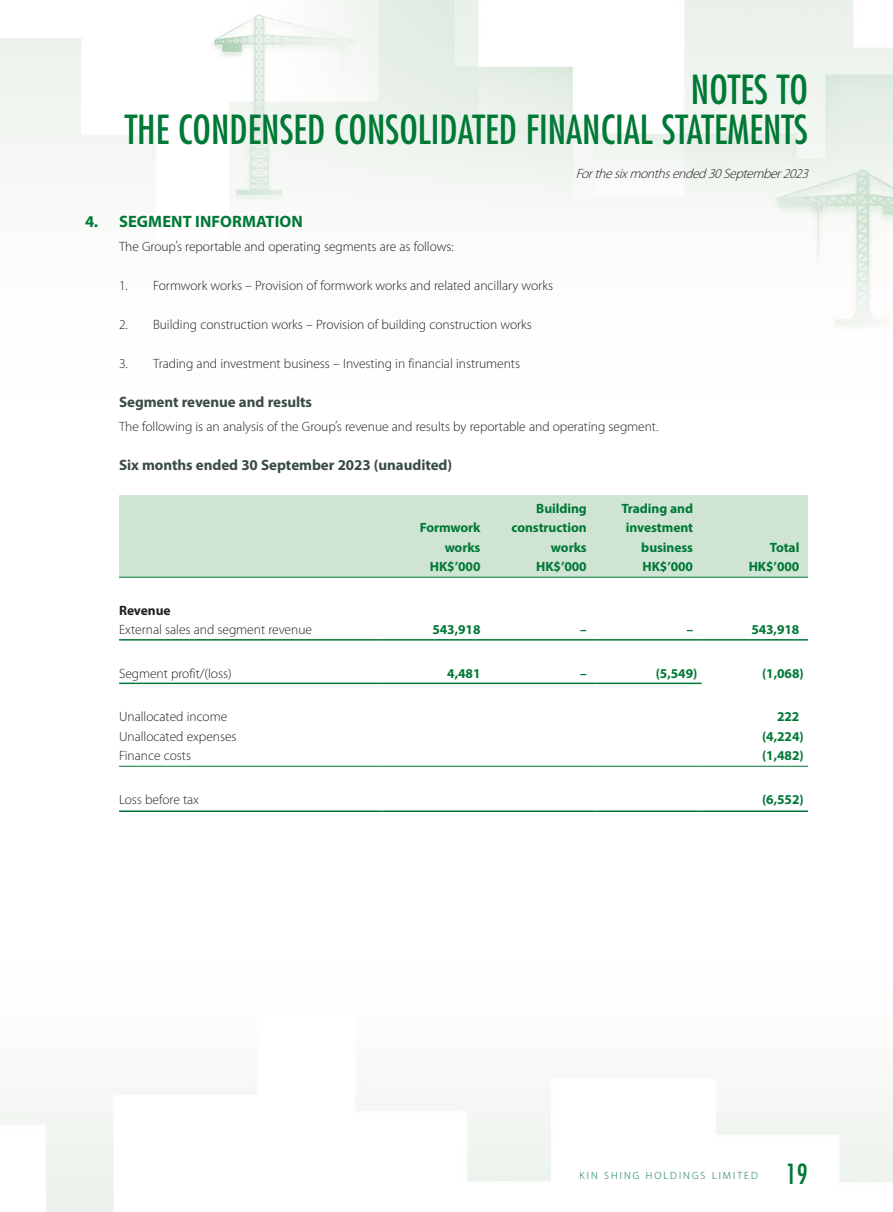
<style>
.page{position:relative;width:893px;height:1212px;background:#fff}
.page>*{position:absolute;margin:0;border:0;box-sizing:border-box;transform-origin:0 0}
.t1{font:condensed 39px/39px "Futura Std";color:#007836;text-align:right}
.t2{font:condensed 27px "Futura Std";color:#007836}
.Heading_1{font:700 16.5px "Myriad Pro";letter-spacing:.005em;color:#007836}
.Heading_2{font:700 15px "Myriad Pro";letter-spacing:-.005em;color:#3a4b45}
.Body_Text{font:300 13.5px "Myriad Pro";letter-spacing:-.005em;color:#231f20}
.Body_Text-2{font:700 13.5px "Myriad Pro";letter-spacing:-.005em;color:#007836}
.t3{font:italic 300 13.5px "Myriad Pro";color:#231f20}
.Body_Text-3{font:700 13.5px "Myriad Pro";letter-spacing:-.005em;color:#231f20}
.t4{font:300 10.5px "Myriad Pro";letter-spacing:.19em;color:#007836}
</style>
<div class="page">
<img style="left:0;top:0;width:893px;height:1212px">
<div style="left:119px;top:495px;width:689px;height:78px;background:#d0e4d4"></div>
<svg style="left:119px;top:573px;width:689px;height:4px;background:#c1dcc9"></svg>
<hr style="left:119px;top:577px;width:264px;height:1px;background:#007836">
<hr style="left:383px;top:577px;width:106px;height:1px;background:#007836">
<hr style="left:489px;top:577px;width:106px;height:1px;background:#007836">
<hr style="left:595px;top:577px;width:107px;height:1px;background:#007836">
<hr style="left:702px;top:577px;width:106px;height:1px;background:#007836">
<hr style="left:119px;top:639px;width:264px;height:1px;background:#007836">
<hr style="left:383px;top:639px;width:106px;height:1px;background:#007836">
<hr style="left:489px;top:639px;width:106px;height:1px;background:#007836">
<hr style="left:595px;top:639px;width:107px;height:1px;background:#007836">
<hr style="left:702px;top:639px;width:106px;height:1px;background:#007836">
<hr style="left:119px;top:682px;width:264px;height:2px;background:#007836">
<hr style="left:383px;top:682px;width:106px;height:2px;background:#007836">
<hr style="left:489px;top:682px;width:106px;height:2px;background:#007836">
<hr style="left:595px;top:682px;width:107px;height:2px;background:#007836">
<hr style="left:119px;top:766px;width:264px;height:1px;background:#007836">
<hr style="left:383px;top:766px;width:106px;height:1px;background:#007836">
<hr style="left:489px;top:766px;width:106px;height:1px;background:#007836">
<hr style="left:595px;top:766px;width:107px;height:1px;background:#007836">
<hr style="left:702px;top:766px;width:106px;height:1px;background:#007836">
<hr style="left:119px;top:810px;width:264px;height:2px;background:#007836">
<hr style="left:383px;top:810px;width:106px;height:2px;background:#007836">
<hr style="left:489px;top:810px;width:106px;height:2px;background:#007836">
<hr style="left:595px;top:810px;width:107px;height:2px;background:#007836">
<hr style="left:702px;top:810px;width:106px;height:2px;background:#007836">
<h1 class="t1" style="left:125px;top:70px;width:685px">NOTES TO<br>THE CONDENSED CONSOLIDATED FINANCIAL STATEMENTS</h1>
<p class="t3" style="left:576px;top:166px;width:238px">Forthesixmonthsended30September2023</p>
<p class="Heading_1" style="left:85px;top:211px;width:219px">4. SEGMENT INFORMATION</p>
<p class="Body_Text" style="left:119px;top:238px;width:336px">The Group’s reportable and operating segments are as follows:</p>
<p class="Body_Text" style="left:119px;top:277px;width:435px">1. Formwork works – Provision of formwork works and related ancillary works</p>
<p class="Body_Text" style="left:119px;top:316px;width:414px">2. Building construction works – Provision of building construction works</p>
<p class="Body_Text" style="left:119px;top:355px;width:403px">3. Trading and investment business – Investing in financial instruments</p>
<p class="Heading_2" style="left:119px;top:392px;width:195px">Segment revenue and results</p>
<p class="Body_Text" style="left:119px;top:418px;width:541px">The following is an analysis of the Group’s revenue and results by reportable and operating segment.</p>
<p class="Heading_2" style="left:119px;top:455px;width:335px">Six months ended 30 September 2023 (unaudited)</p>
<p class="Body_Text-2" style="left:536px;top:500px;width:52px">Building</p>
<p class="Body_Text-2" style="left:621px;top:500px;width:73px">Trading and</p>
<p class="Body_Text-2" style="left:420px;top:519px;width:62px">Formwork</p>
<p class="Body_Text-2" style="left:511px;top:519px;width:77px">construction</p>
<p class="Body_Text-2" style="left:626px;top:519px;width:69px">investment</p>
<p class="Body_Text-2" style="left:445px;top:539px;width:37px">works</p>
<p class="Body_Text-2" style="left:551px;top:539px;width:37px">works</p>
<p class="Body_Text-2" style="left:641px;top:539px;width:53px">business</p>
<p class="Body_Text-2" style="left:770px;top:539px;width:31px">Total</p>
<p class="Body_Text-2" style="left:430px;top:558px;width:52px">HK$’000</p>
<p class="Body_Text-2" style="left:536px;top:558px;width:52px">HK$’000</p>
<p class="Body_Text-2" style="left:642px;top:558px;width:52px">HK$’000</p>
<p class="Body_Text-2" style="left:749px;top:558px;width:52px">HK$’000</p>
<p class="Body_Text-3" style="left:119px;top:602px;width:53px">Revenue</p>
<p class="Body_Text" style="left:119px;top:622px;width:194px">External sales and segment revenue</p>
<p class="Body_Text-2" style="left:432px;top:621px;width:50px">543,918</p>
<p class="Body_Text-2" style="left:580px;top:621px;width:8px">–</p>
<p class="Body_Text-2" style="left:686px;top:621px;width:8px">–</p>
<p class="Body_Text-2" style="left:751px;top:621px;width:50px">543,918</p>
<p class="Body_Text" style="left:119px;top:665px;width:114px">Segment profit/(loss)</p>
<p class="Body_Text-2" style="left:447px;top:665px;width:35px">4,481</p>
<p class="Body_Text-2" style="left:580px;top:665px;width:8px">–</p>
<p class="Body_Text-2" style="left:656px;top:665px;width:43px">(5,549)</p>
<p class="Body_Text-2" style="left:762px;top:665px;width:43px">(1,068)</p>
<p class="Body_Text" style="left:119px;top:709px;width:110px">Unallocated income</p>
<p class="Body_Text-2" style="left:777px;top:708px;width:24px">222</p>
<p class="Body_Text" style="left:119px;top:728px;width:119px">Unallocated expenses</p>
<p class="Body_Text-2" style="left:762px;top:728px;width:43px">(4,224)</p>
<p class="Body_Text" style="left:119px;top:748px;width:74px">Finance costs</p>
<p class="Body_Text-2" style="left:762px;top:747px;width:43px">(1,482)</p>
<p class="Body_Text" style="left:119px;top:791px;width:81px">Loss before tax</p>
<p class="Body_Text-2" style="left:762px;top:791px;width:43px">(6,552)</p>
<p class="t4" style="left:579px;top:1169px;width:180px">KIN SHING HOLDINGS LIMITED</p>
<h2 class="t2" style="left:786px;top:1157px;width:24px">19</h2>
</div>
